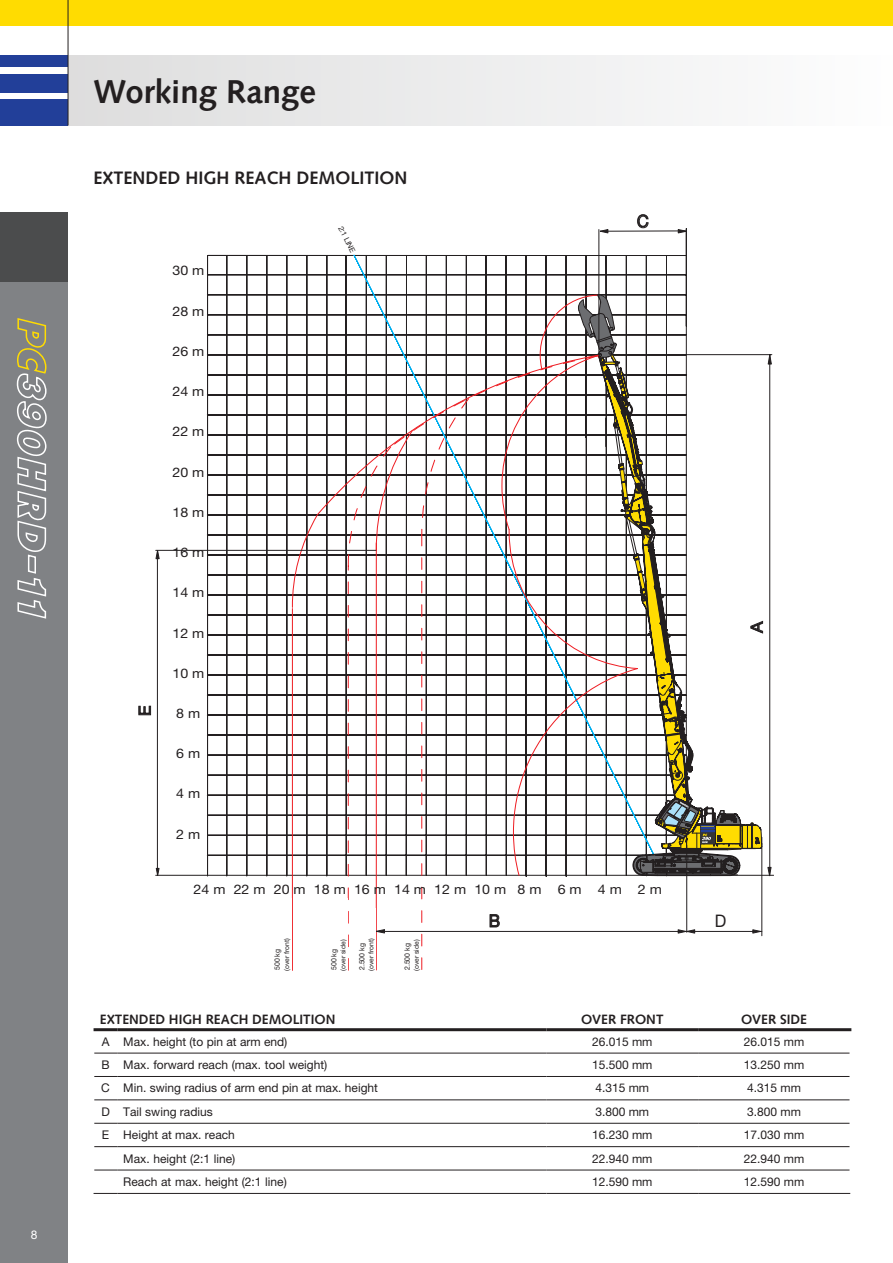
<style>
.page{position:relative;width:893px;height:1263px;background:#fff}
.page>*{position:absolute;margin:0;border:0;box-sizing:border-box;transform-origin:0 0}
.t1{font:700 33px "Syntax LTCE";color:#231f20}
.t2{font:700 18px "Syntax LTCE";color:#231f20}
.t3{font:17.25px "Helvetica Neue LT Pro";color:#231f20;scale:.94 1}
.t4{font:16.35px "Helvetica Neue LT Pro";color:#231f20;scale:1.06 1}
.t5{font:700 13.5px "Syntax LTCE";color:#231f20}
.t6{font:13.2px "Helvetica Neue LT Pro";color:#231f20;scale:1.08 1}
.t7{font:12px "Helvetica Neue LT Pro";color:#231f20}
.t8{font:12px "Helvetica Neue LT Pro";color:#fff}
.t9{font:7.8px "Helvetica Neue LT Pro";color:#231f20;scale:.96 1}
.t10{font:7.5px "Helvetica Neue LT Pro";color:#231f20}
.t11{font:7.35px/8.9px "Helvetica Neue LT Pro";color:#231f20;scale:.94 1}
.t12{font:6.75px "Helvetica Neue LT Pro";color:#231f20}
</style>
<div class="page">
<div style="left:0;top:213px;width:68px;height:1050px;background:#808285"></div>
<div style="left:0;top:99px;width:68px;height:26px;background:#223f99"></div>
<div style="left:0;top:74px;width:68px;height:18px;background:#223f99"></div>
<div style="left:0;top:55px;width:68px;height:12px;background:#223f99"></div>
<div style="left:0;top:0;width:893px;height:26px;background:#ffdc01"></div>
<div style="left:0;top:213px;width:68px;height:69px;background:#4b4c4d"></div>
<div style="left:68px;top:55px;width:825px;height:70px;background:linear-gradient(to right,#ddddde,#fdfdfe)"></div>
<hr style="left:68px;top:0;width:1px;height:125px;background:#231f20">
<hr style="left:156px;top:875px;width:618px;height:1px;background:#231f20">
<hr style="left:292px;top:608px;width:1px;height:362px;background:#ee1d23">
<svg style="left:376px;top:929px;width:9px;height:4px"></svg>
<svg style="left:490px;top:914px;width:10px;height:13px"></svg>
<hr style="left:384px;top:931px;width:378px;height:1px;background:#231f20">
<svg style="left:678px;top:929px;width:17px;height:4px"></svg>
<svg style="left:752px;top:929px;width:10px;height:4px"></svg>
<hr style="left:762px;top:837px;width:1px;height:99px;background:#231f20">
<hr style="left:157px;top:552px;width:1px;height:318px;background:#231f20">
<svg style="left:156px;top:868px;width:3px;height:8px"></svg>
<svg style="left:156px;top:549px;width:4px;height:10px"></svg>
<hr style="left:156px;top:550px;width:220px;height:1px;background:#231f20">
<svg style="left:139px;top:706px;width:12px;height:9px"></svg>
<hr style="left:686px;top:845px;width:1px;height:87px;background:#231f20">
<svg style="left:16px;top:318px;width:31px;height:301px"></svg>
<svg style="left:94px;top:1053px;width:23px;height:1px"></svg>
<hr style="left:117px;top:1053px;width:429px;height:1px;background:#231f20">
<hr style="left:546px;top:1053px;width:152px;height:1px;background:#231f20">
<hr style="left:698px;top:1053px;width:151px;height:1px;background:#231f20">
<svg style="left:94px;top:1076px;width:23px;height:1px"></svg>
<hr style="left:117px;top:1076px;width:429px;height:1px;background:#231f20">
<hr style="left:546px;top:1076px;width:152px;height:1px;background:#231f20">
<hr style="left:698px;top:1076px;width:151px;height:1px;background:#231f20">
<svg style="left:94px;top:1099px;width:23px;height:1px"></svg>
<hr style="left:117px;top:1099px;width:429px;height:1px;background:#231f20">
<hr style="left:546px;top:1099px;width:152px;height:1px;background:#231f20">
<hr style="left:698px;top:1099px;width:151px;height:1px;background:#231f20">
<svg style="left:94px;top:1123px;width:23px;height:1px"></svg>
<hr style="left:117px;top:1123px;width:429px;height:1px;background:#231f20">
<hr style="left:546px;top:1123px;width:152px;height:1px;background:#231f20">
<hr style="left:698px;top:1123px;width:151px;height:1px;background:#231f20">
<svg style="left:94px;top:1146px;width:23px;height:1px"></svg>
<hr style="left:117px;top:1146px;width:429px;height:1px;background:#231f20">
<hr style="left:546px;top:1146px;width:152px;height:1px;background:#231f20">
<hr style="left:698px;top:1146px;width:151px;height:1px;background:#231f20">
<svg style="left:94px;top:1170px;width:23px;height:1px"></svg>
<hr style="left:117px;top:1170px;width:429px;height:1px;background:#231f20">
<hr style="left:546px;top:1170px;width:152px;height:1px;background:#231f20">
<hr style="left:698px;top:1170px;width:151px;height:1px;background:#231f20">
<svg style="left:94px;top:1193px;width:23px;height:1px"></svg>
<hr style="left:117px;top:1193px;width:429px;height:1px;background:#231f20">
<hr style="left:546px;top:1193px;width:152px;height:1px;background:#231f20">
<hr style="left:698px;top:1193px;width:152px;height:1px;background:#231f20">
<hr style="left:94px;top:1028px;width:23px;height:3px;background:#231f20">
<hr style="left:117px;top:1028px;width:429px;height:3px;background:#231f20">
<hr style="left:546px;top:1028px;width:152px;height:3px;background:#231f20">
<hr style="left:698px;top:1028px;width:153px;height:3px;background:#231f20">
<svg style="left:207px;top:214px;width:565px;height:663px"></svg>
<p class="t8" style="left:31px;top:1227px;width:8px">8</p>
<h1 class="t1" style="left:94px;top:73px;width:224px">Working Range</h1>
<h2 class="t2" style="left:94px;top:167px;width:315px">EXTENDED HIGH REACH DEMOLITION</h2>
<h3 class="t4" style="left:135px;top:716px;width:11px;rotate:-90deg">E</h3>
<p class="t6" style="left:172px;top:263px;width:31px">30 m</p>
<p class="t6" style="left:172px;top:303px;width:31px">28 m</p>
<p class="t6" style="left:172px;top:343px;width:31px">26 m</p>
<p class="t6" style="left:172px;top:383px;width:31px">24 m</p>
<p class="t6" style="left:172px;top:423px;width:31px">22 m</p>
<p class="t6" style="left:172px;top:464px;width:31px">20 m</p>
<p class="t6" style="left:172px;top:504px;width:31px">18 m</p>
<p class="t6" style="left:172px;top:544px;width:31px">16 m</p>
<p class="t6" style="left:172px;top:584px;width:31px">14 m</p>
<p class="t6" style="left:172px;top:625px;width:31px">12 m</p>
<p class="t6" style="left:172px;top:665px;width:31px">10 m</p>
<p class="t6" style="left:176px;top:705px;width:24px">8 m</p>
<p class="t6" style="left:176px;top:745px;width:24px">6 m</p>
<p class="t6" style="left:176px;top:786px;width:24px">4 m</p>
<p class="t6" style="left:176px;top:826px;width:24px">2 m</p>
<p class="t9" style="left:344px;top:224px;width:32px;rotate:63deg">2:1 LINE</p>
<p class="t10" style="left:345px;top:224px;width:30px;rotate:64deg">2:1 LINE</p>
<h3 class="t3" style="left:637px;top:211px;width:14px">C</h3>
<p class="t6" style="left:194px;top:881px;width:435px">24 m 22 m 20 m 18 m 16 m 14 m 12 m 10 m 8m 6m 4m 2m</p>
<p class="t11" style="left:273px;top:970px;width:37px;rotate:-90deg">500 kg (over front)</p>
<p class="t11" style="left:329px;top:970px;width:35px;rotate:-90deg">500 kg (over side)</p>
<p class="t11" style="left:357px;top:970px;width:37px;rotate:-90deg">2.500 kg (over front)</p>
<p class="t11" style="left:403px;top:970px;width:35px;rotate:-90deg">2.500 kg (over side)</p>
<p class="t12" style="left:283px;top:971px;width:34px;rotate:-90deg">(over front)</p>
<p class="t12" style="left:339px;top:971px;width:33px;rotate:-90deg">(over side)</p>
<p class="t12" style="left:367px;top:971px;width:34px;rotate:-90deg">(over front)</p>
<p class="t12" style="left:412px;top:971px;width:33px;rotate:-90deg">(over side)</p>
<h3 class="t3" style="left:489px;top:910px;width:13px">B</h3>
<h3 class="t3" style="left:715px;top:910px;width:14px">D</h3>
<h3 class="t4" style="left:747px;top:633px;width:12px;rotate:-90deg">A</h3>
<p class="t5" style="left:100px;top:1011px;width:237px">EXTENDED HIGH REACH DEMOLITION</p>
<p class="t5" style="left:581px;top:1011px;width:84px">OVER FRONT</p>
<p class="t5" style="left:741px;top:1011px;width:67px">OVER SIDE</p>
<p class="t7" style="left:102px;top:1034px;width:187px">A Max. height (to pin at arm end)</p>
<p class="t7" style="left:592px;top:1034px;width:62px">26.015 mm</p>
<p class="t7" style="left:744px;top:1034px;width:62px">26.015 mm</p>
<p class="t7" style="left:101px;top:1057px;width:227px">B Max. forward reach (max. tool weight)</p>
<p class="t7" style="left:592px;top:1057px;width:62px">15.500 mm</p>
<p class="t7" style="left:744px;top:1057px;width:62px">13.250 mm</p>
<p class="t7" style="left:101px;top:1081px;width:278px">C Min. swing radius of arm end pin at max. height</p>
<p class="t7" style="left:595px;top:1081px;width:55px">4.315 mm</p>
<p class="t7" style="left:747px;top:1081px;width:55px">4.315 mm</p>
<p class="t7" style="left:101px;top:1104px;width:113px">D Tail swing radius</p>
<p class="t7" style="left:595px;top:1104px;width:55px">3.800 mm</p>
<p class="t7" style="left:747px;top:1104px;width:55px">3.800 mm</p>
<p class="t7" style="left:102px;top:1127px;width:134px">E Height at max. reach</p>
<p class="t7" style="left:592px;top:1127px;width:62px">16.230 mm</p>
<p class="t7" style="left:744px;top:1127px;width:62px">17.030 mm</p>
<p class="t7" style="left:123px;top:1151px;width:113px">Max. height (2:1 line)</p>
<p class="t7" style="left:592px;top:1151px;width:62px">22.940 mm</p>
<p class="t7" style="left:744px;top:1151px;width:62px">22.940 mm</p>
<p class="t7" style="left:123px;top:1174px;width:165px">Reach at max. height (2:1 line)</p>
<p class="t7" style="left:592px;top:1174px;width:62px">12.590 mm</p>
<p class="t7" style="left:744px;top:1174px;width:62px">12.590 mm</p>
</div>
